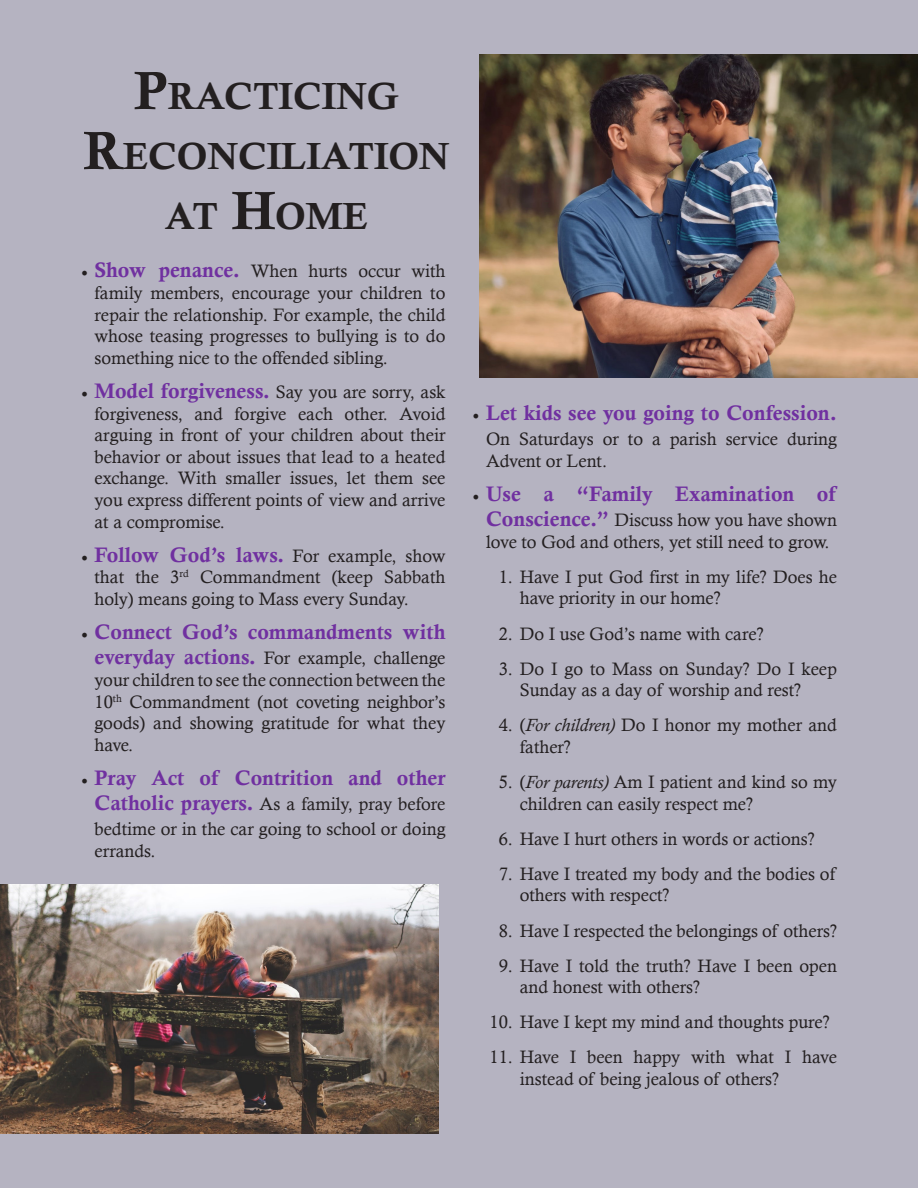
<style>
.page{position:relative;width:918px;height:1188px;background:#b5b3c1}
.page>*{position:absolute;margin:0;border:0;box-sizing:border-box;transform-origin:0 0}
.t1{font:37.8px/60px "Calis MT Bol";color:#231f20;text-align:center}
.t2{font:21px "Calis MT Bol";color:#7030a0}
.t3{font:18px/21.6px "Calisto";color:#231f20}
.s1{font-size:54px}
.s2{font-family:"Minion Pro"}
.s3{font-family:"Calis MT Bol";font-size:21px;color:#7030a0}
.s4{font-family:"Minion Pro";font-size:18px;color:#231f20}
.s5{font-family:"Calisto";font-size:18px;color:#231f20}
.s6{font-style:italic}
</style>
<div class="page">
<img style="left:479px;top:54px;width:439px;height:324px">
<img style="left:0;top:884px;width:439px;height:250px">
<p class="t1" style="left:84px;top:66px;width:367px"><span class="s1">P</span>RACTICING<br><span class="s1">R</span>ECONCILIATION<br>AT <span class="s1">H</span>OME</p>
<p class="t3" style="left:94px;top:260px;width:353px;text-align:justify;text-indent:-14px"><span class="s2">•</span> <span class="s3">Show penance.</span> When hurts occur with family members, encourage your children to repair the relationship. For example, the child whose teasing progresses to bullying is to do something nice to the offended sibling.</p>
<p class="t3" style="left:94px;top:381px;width:353px;text-align:justify;text-indent:-14px"><span class="s2">•</span> <span class="s3">Model forgiveness.</span> Say you are sorry, ask forgiveness, and forgive each other. Avoid arguing in front of your children about their behavior or about issues that lead to a heated exchange. With smaller issues, let them see you express different points of view and arrive at a compromise.</p>
<p class="t2" style="left:81px;top:543px;width:366px"><span class="s4">•</span> Follow God’s laws. <span class="s5">For example, show</span></p>
<p class="t3" style="left:94px;top:566px;width:353px">that the 3<sup>rd</sup> Commandment (keep Sabbath holy) means going to Mass every Sunday.</p>
<p class="t2" style="left:81px;top:620px;width:366px"><span class="s4">•</span> Connect God’s commandments with</p>
<p class="t3" style="left:94px;top:647px;width:353px;text-align:justify"><span class="s3">everyday actions.</span> For example, challenge your children to see the connection between the 10<sup>th</sup> Commandment (not coveting neighbor’s goods) and showing gratitude for what they have.</p>
<p class="t2" style="left:81px;top:766px;width:366px"><span class="s4">•</span> Pray Act of Contrition and other</p>
<p class="t3" style="left:94px;top:791px;width:353px;line-height:25.2px"><span class="s3">Catholic prayers.</span> As a family, pray before bedtime or in the car going to school or doing</p>
<p class="t3" style="left:94px;top:840px;width:63px">errands.</p>
<p class="t2" style="left:472px;top:401px;width:366px"><span class="s4">•</span> Let kids see you going to Confession.</p>
<p class="t3" style="left:486px;top:428px;width:353px">On Saturdays or to a parish service during<br>Advent or Lent.</p>
<p class="t2" style="left:472px;top:482px;width:365px"><span class="s4">•</span> Use a “Family Examination of</p>
<p class="t3" style="left:486px;top:509px;width:353px"><span class="s3">Conscience.”</span> Discuss how you have shown love to God and others, yet still need to grow.</p>
<p class="t3" style="left:520px;top:566px;width:319px;text-indent:-21px">1. Have I put God first in my life? Does he have priority in our home?</p>
<p class="t3" style="left:499px;top:622px;width:266px">2. Do I use God’s name with care?</p>
<p class="t3" style="left:520px;top:658px;width:319px;text-indent:-21px">3. Do I go to Mass on Sunday? Do I keep<br>Sunday as a day of worship and rest?</p>
<p class="t3" style="left:520px;top:714px;width:319px;text-indent:-21px">4. (<span class="s6">For children)</span> Do I honor my mother and father?</p>
<p class="t3" style="left:520px;top:771px;width:319px;text-indent:-21px">5. (<span class="s6">For parents)</span> Am I patient and kind so my children can easily respect me?</p>
<p class="t3" style="left:499px;top:828px;width:317px">6. Have I hurt others in words or actions?</p>
<p class="t3" style="left:520px;top:863px;width:317px;text-indent:-21px">7. Have I treated my body and the bodies of others with respect?</p>
<p class="t3" style="left:499px;top:919px;width:340px">8. Have I respected the belongings of others?</p>
<p class="t3" style="left:520px;top:955px;width:319px;text-indent:-21px">9. Have I told the truth? Have I been open and honest with others?</p>
<p class="t3" style="left:490px;top:1011px;width:342px">10. Have I kept my mind and thoughts pure?</p>
<p class="t3" style="left:520px;top:1046px;width:319px;text-indent:-30px">11. Have I been happy with what I have instead of being jealous of others?</p>
</div>
